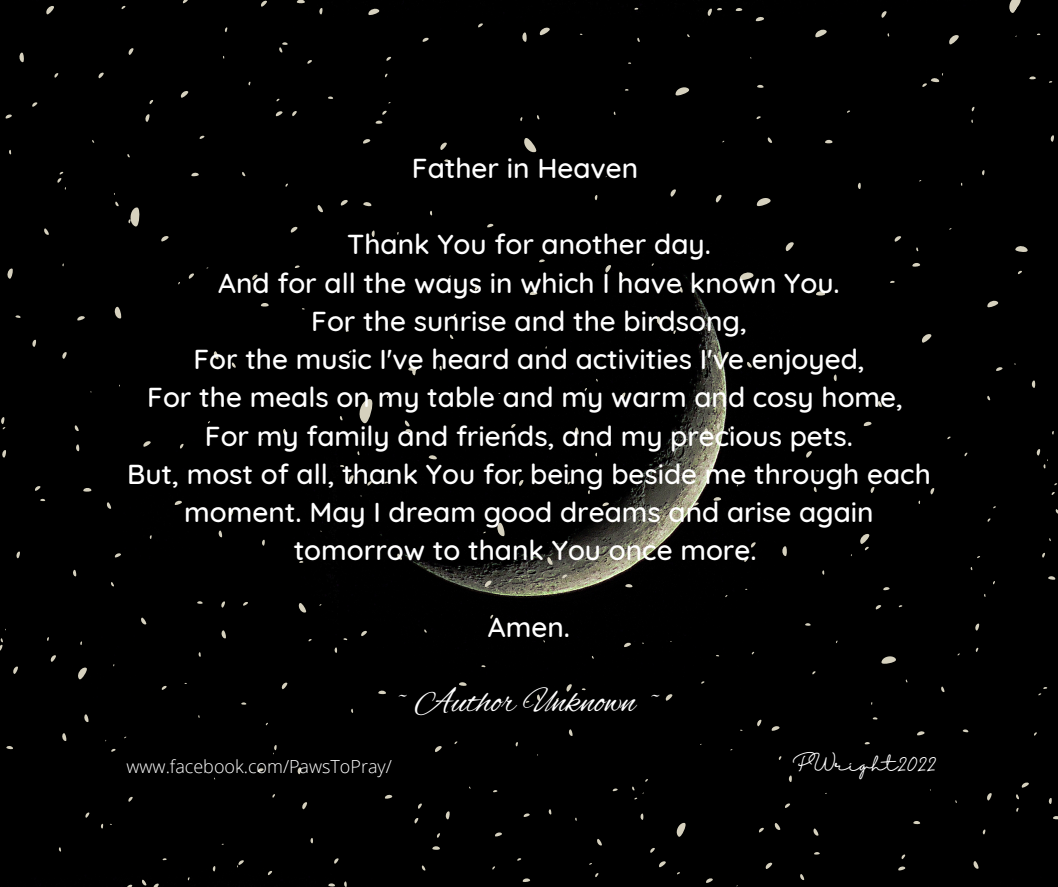
<style>
.page{position:relative;width:1058px;height:887px;background:#fff}
.page>*{position:absolute;margin:0;border:0;box-sizing:border-box;transform-origin:0 0}
.t1{font:36px "Alex Brush";color:#fff}
.t2{font:500 27.9px/38.2px "Quicksand";color:#fff;text-align:center}
.t3{font:300 18px "Open Sans";color:#fff}
.t4{font:18px "Halimun";color:#fff}
</style>
<div class="page">
<div style="left:0;top:0;width:1058px;height:886px;background:#000"></div>
<p class="t2" style="left:412px;top:148px;width:228px">Father in Heaven</p>
<p class="t2" style="left:127px;top:225px;width:805px">Thank You for another day.<br>And for all the ways in which I have known You.<br>For the sunrise and the birdsong,<br>For the music I've heard and activities I've enjoyed,<br>For the meals on my table and my warm and cosy home, For my family and friends, and my precious pets.<br>But, most of all, thank You for being beside me through each moment. May I dream good dreams and arise again tomorrow to thank You once more.</p>
<p class="t2" style="left:488px;top:607px;width:84px">Amen.</p>
<p class="t1" style="left:397px;top:680px;width:265px">~ Author Unknown ~</p>
<p class="t3" style="left:127px;top:754px;width:267px">www.facebook.com/PawsToPray/</p>
<p class="t4" style="left:792px;top:754px;width:146px">PWright2022</p>
</div>
